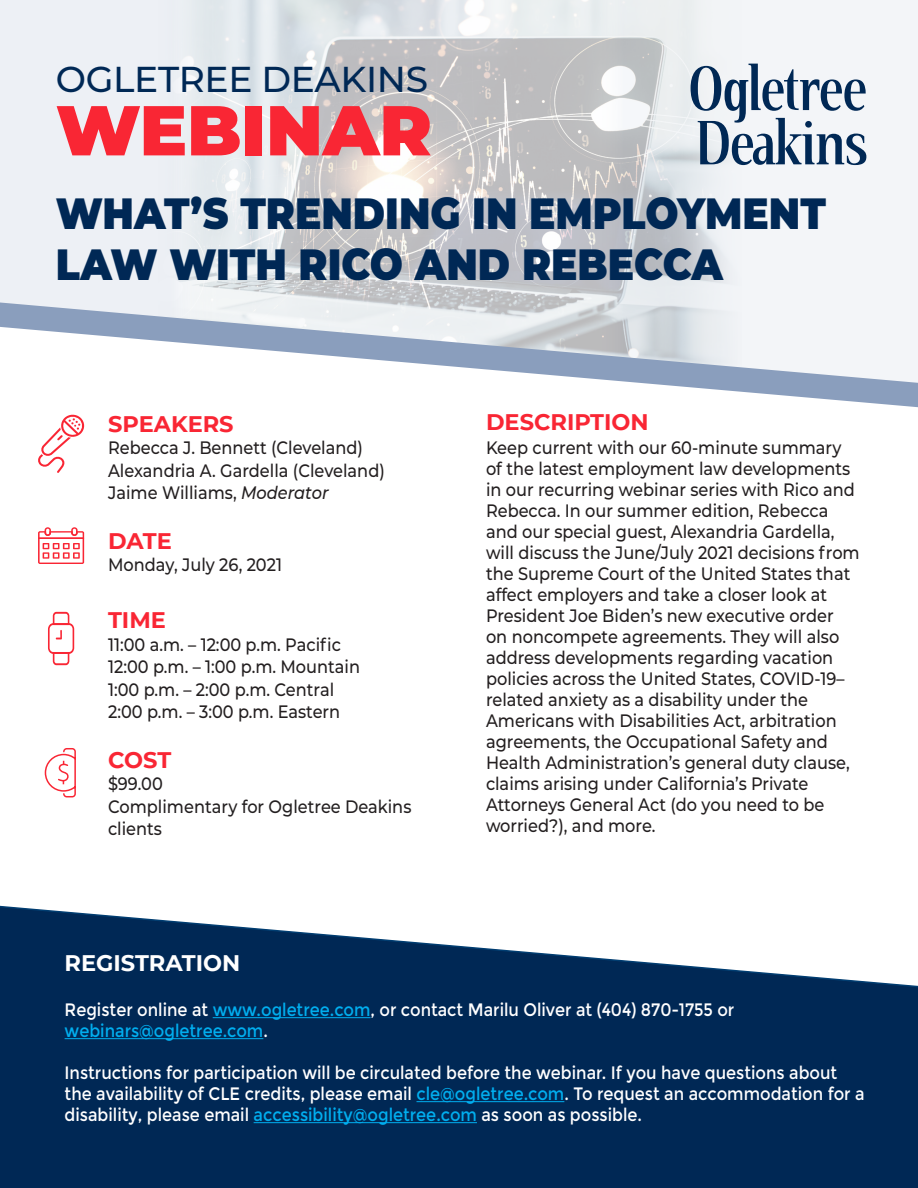
<style>
.page{position:relative;width:918px;height:1188px;background:#fff}
.page>*{position:absolute;margin:0;border:0;box-sizing:border-box;transform-origin:0 0}
.t1{font:900 70.35px "Montserrat";color:#f92634}
.t2{font:900 43.5px/51px "Montserrat";color:#002855;scale:.9 1}
.t3{font:500 36px "Montserrat";letter-spacing:-.01em;color:#002855}
.t4{font:700 22.5px "Montserrat";color:#f92634}
.t5{font:700 22.5px "Montserrat";color:#fff}
.t6{font:500 18px/21px "Montserrat";color:#231f20;scale:.9 1}
.t7{font:18px/21px "Montserrat";color:#fff;scale:.9 1}
.s1{font-style:italic}
.s2{color:#00aeef}
</style>
<div class="page">
<div style="left:0;top:0;width:132px;height:303px;background:#edf0f5"></div>
<div style="left:742px;top:0;width:176px;height:303px;background:#f3f5f8"></div>
<img style="left:132px;top:0;width:610px;height:303px">
<svg style="left:0;top:905px;width:918px;height:283px;background:#24476d"></svg>
<svg style="left:691px;top:64px;width:175px;height:101px"></svg>
<div style="left:805px;top:121px;width:7px;height:7px;background:#002855;border-radius:50%"></div>
<hr style="left:213px;top:1017px;width:158px;height:1px;background:#00aeef">
<hr style="left:65px;top:1038px;width:198px;height:1px;background:#00aeef">
<hr style="left:417px;top:1101px;width:147px;height:1px;background:#00aeef">
<hr style="left:254px;top:1122px;width:223px;height:1px;background:#00aeef">
<svg style="left:0;top:303px;width:918px;height:104px"></svg>
<svg style="left:44px;top:748px;width:32px;height:50px"></svg>
<svg style="left:38px;top:527px;width:46px;height:37px"></svg>
<svg style="left:48px;top:612px;width:26px;height:53px"></svg>
<svg style="left:38px;top:414px;width:47px;height:59px"></svg>
<p class="t3" style="left:56px;top:54px;width:374px">OGLETREE DEAKINS</p>
<p class="t1" style="left:56px;top:78px;width:378px">WEBINAR</p>
<p class="t2" style="left:56px;top:185px;width:857px">WHAT’S TRENDING IN EMPLOYMENT<br>LAW WITH RICO AND REBECCA</p>
<p class="t4" style="left:108px;top:408px;width:127px">SPEAKERS</p>
<p class="t6" style="left:108px;top:437px;width:285px">Rebecca J. Bennett (Cleveland)</p>
<p class="t6" style="left:108px;top:459px;width:309px">Alexandria A. Gardella (Cleveland)</p>
<p class="t6" style="left:108px;top:482px;width:247px">Jaime Williams, <span class="s1">Moderator</span></p>
<p class="t4" style="left:108px;top:525px;width:65px">DATE</p>
<p class="t6" style="left:108px;top:554px;width:195px">Monday, July 26, 2021</p>
<p class="t4" style="left:108px;top:604px;width:59px">TIME</p>
<p class="t6" style="left:108px;top:633px;width:260px">11:00 a.m. – 12:00 p.m. Pacific</p>
<p class="t6" style="left:108px;top:656px;width:282px">12:00 p.m. – 1:00 p.m. Mountain</p>
<p class="t6" style="left:108px;top:678px;width:253px">1:00 p.m. – 2:00 p.m. Central</p>
<p class="t6" style="left:108px;top:701px;width:259px">2:00 p.m. – 3:00 p.m. Eastern</p>
<p class="t4" style="left:108px;top:744px;width:65px">COST</p>
<p class="t6" style="left:108px;top:773px;width:62px">$99.00</p>
<p class="t6" style="left:108px;top:795px;width:339px">Complimentary for Ogletree Deakins</p>
<p class="t6" style="left:108px;top:818px;width:61px">clients</p>
<p class="t4" style="left:486px;top:406px;width:164px">DESCRIPTION</p>
<p class="t6" style="left:486px;top:436px;width:417px">Keep current with our 60-minute summary of the latest employment law developments in our recurring webinar series with Rico and Rebecca. In our summer edition, Rebecca and our special guest, Alexandria Gardella, will discuss the June/July 2021 decisions from the Supreme Court of the United States that affect employers and take a closer look at President Joe Biden’s new executive order<br>on noncompete agreements. They will also address developments regarding vacation policies across the United States, COVID-19– related anxiety as a disability under the Americans with Disabilities Act, arbitration agreements, the Occupational Safety and Health Administration’s general duty clause, claims arising under California’s Private Attorneys General Act (do you need to be worried?), and more.</p>
<p class="t5" style="left:65px;top:947px;width:177px">REGISTRATION</p>
<p class="t7" style="left:65px;top:1000px;width:746px">Register online at <span class="s2">www.ogletree.com</span>, or contact Marilu Oliver at (404) 870-1755 or <span class="s2">webinars@ogletree.com</span>.</p>
<p class="t7" style="left:65px;top:1063px;width:890px">Instructions for participation will be circulated before the webinar. If you have questions about the availability of CLE credits, please email <span class="s2">cle@ogletree.com</span>. To request an accommodation for a disability, please email <span class="s2">accessibility@ogletree.com</span> as soon as possible.</p>
</div>
